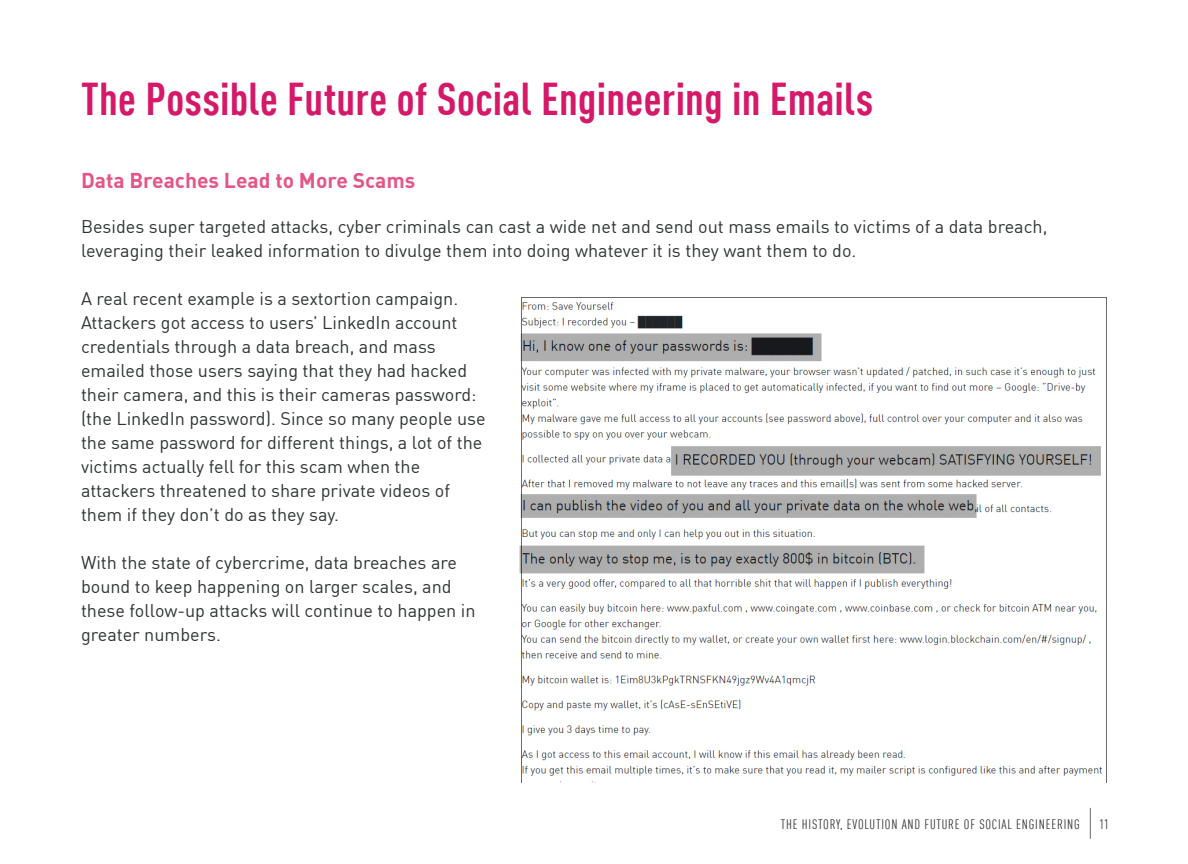
<style>
.page{position:relative;width:1188px;height:864px;background:#fff}
.page>*{position:absolute;margin:0;border:0;box-sizing:border-box;transform-origin:0 0}
.Section_Header{font:700 condensed 45px "DIN Pro";letter-spacing:.01em;color:#d51868}
.t1{font:100 condensed 36px "DIN Pro";color:#313434}
.Body_Copy{font:700 21px "DIN Pro";color:#e55584}
.Body_Copy-2{font:18px/24px "DIN Pro";color:#313434}
.t2{font:condensed 13.5px "DIN Pro";letter-spacing:.06em;color:#313434}
</style>
<div class="page">
<img style="left:519px;top:297px;width:588px;height:486px">
<p class="Section_Header" style="left:81px;top:66px;width:794px">The Possible Future of Social Engineering in Emails</p>
<p class="Body_Copy" style="left:81px;top:164px;width:336px">Data Breaches Lead to More Scams</p>
<p class="Body_Copy-2" style="left:81px;top:214px;width:968px">Besides super targeted attacks, cyber criminals can cast a wide net and send out mass emails to victims of a data breach, leveraging their leaked information to divulge them into doing whatever it is they want them to do.</p>
<p class="Body_Copy-2" style="left:81px;top:286px;width:406px">A real recent example is a sextortion campaign.<br>Attackers got access to users’ LinkedIn account credentials through a data breach, and mass emailed those users saying that they had hacked their camera, and this is their cameras password: (the LinkedIn password). Since so many people use the same password for different things, a lot of the victims actually fell for this scam when the attackers threatened to share private videos of them if they don’t do as they say.</p>
<p class="Body_Copy-2" style="left:81px;top:550px;width:396px">With the state of cybercrime, data breaches are bound to keep happening on larger scales, and these follow-up attacks will continue to happen in greater numbers.</p>
<h2 class="t1" style="left:1087px;top:800px;width:9px">|</h2>
<p class="t2" style="left:781px;top:815px;width:300px">THE HISTORY, EVOLUTION AND FUTURE OF SOCIAL ENGINEERING</p>
<p class="t2" style="left:1099px;top:815px;width:11px">11</p>
</div>
